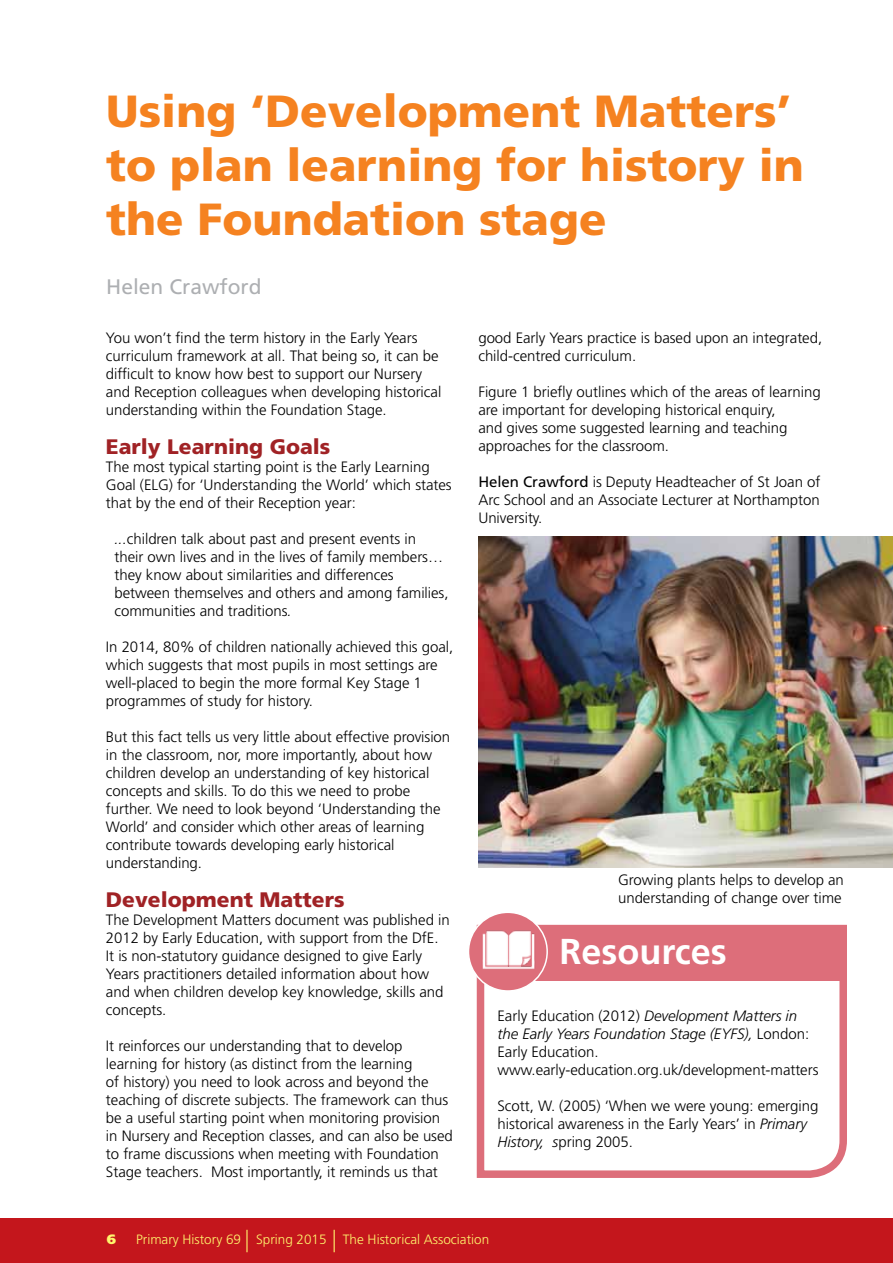
<style>
.page{position:relative;width:893px;height:1263px;background:#fff}
.page>*{position:absolute;margin:0;border:0;box-sizing:border-box;transform-origin:0 0}
.t1{font:900 45px/54px "Frutiger LT Std";color:#f58220}
.t2{font:700 36px "Frutiger LT Std";color:#fff}
.t3{font:900 21px "Frutiger LT Std";color:#a02225}
.t4{font:21px "Frutiger LT Std";color:#adafb2}
.t5{font:300 15px/18px "Frutiger LT Std";letter-spacing:-.005em;color:#000}
.t6{font:300 13.5px "Frutiger LT Std";color:#fff56d}
.t7{font:900 13.5px "Frutiger LT Std";color:#fff56d}
.s1{font-style:italic}
.s2{font-weight:400}
</style>
<div class="page">
<div style="left:0;top:1218px;width:893px;height:45px;background:#c4161c"></div>
<hr style="left:246px;top:1230px;width:2px;height:22px;background:#fff56d">
<svg style="left:334px;top:1230px;width:1px;height:22px"></svg>
<svg style="left:476px;top:924px;width:371px;height:254px"></svg>
<div style="left:480px;top:928px;width:363px;height:53px;background:#dd6e7a"></div>
<svg style="left:468px;top:912px;width:79px;height:79px"></svg>
<div style="left:468px;top:911px;width:80px;height:81px;border:2px solid #fff;border-radius:50%"></div>
<img style="left:472px;top:913px;width:72px;height:69px">
<img style="left:478px;top:537px;width:415px;height:330px">
<h1 class="t1" style="left:106px;top:84px;width:699px">Using ‘Development Matters’ to plan learning for history in the Foundation stage</h1>
<h3 class="t4" style="left:106px;top:275px;width:157px">Helen Crawford</h3>
<p class="t5" style="left:106px;top:329px;width:337px">You won’t find the term history in the Early Years curriculum framework at all. That being so, it can be difficult to know how best to support our Nursery and Reception colleagues when developing historical understanding within the Foundation Stage.</p>
<h3 class="t3" style="left:106px;top:434px;width:226px">Early Learning Goals</h3>
<p class="t5" style="left:106px;top:458px;width:347px">The most typical starting point is the Early Learning<br>Goal (ELG) for ‘Understanding the World’ which states that by the end of their Reception year:</p>
<p class="t5" style="left:114px;top:530px;width:336px"><span class="s1">...</span>children talk about past and present events in their own lives and in the lives of family members… they know about similarities and differences between themselves and others and among families, communities and traditions<span class="s1">.</span></p>
<p class="t5" style="left:106px;top:638px;width:349px">In 2014, 80% of children nationally achieved this goal, which suggests that most pupils in most settings are well-placed to begin the more formal Key Stage 1 programmes of study for history.</p>
<p class="t5" style="left:106px;top:728px;width:346px">But this fact tells us very little about effective provision in the classroom, nor, more importantly, about how children develop an understanding of key historical concepts and skills. To do this we need to probe further. We need to look beyond ‘Understanding the World’ and consider which other areas of learning contribute towards developing early historical understanding.</p>
<h3 class="t3" style="left:106px;top:887px;width:240px">Development Matters</h3>
<p class="t5" style="left:106px;top:911px;width:345px">The Development Matters document was published in 2012 by Early Education, with support from the DfE.<br>It is non-statutory guidance designed to give Early Years practitioners detailed information about how and when children develop key knowledge, skills and concepts.</p>
<p class="t5" style="left:106px;top:1037px;width:348px">It reinforces our understanding that to develop learning for history (as distinct from the learning<br>of history) you need to look across and beyond the teaching of discrete subjects. The framework can thus be a useful starting point when monitoring provision in Nursery and Reception classes, and can also be used to frame discussions when meeting with Foundation Stage teachers. Most importantly, it reminds us that</p>
<p class="t5" style="left:478px;top:329px;width:345px">good Early Years practice is based upon an integrated, child-centred curriculum.</p>
<p class="t5" style="left:478px;top:383px;width:344px">Figure 1 briefly outlines which of the areas of learning are important for developing historical enquiry,<br>and gives some suggested learning and teaching approaches for the classroom.</p>
<p class="t5" style="left:478px;top:473px;width:344px;text-align:justify"><span class="s2">Helen Crawford</span> is Deputy Headteacher of St Joan of Arc School and an Associate Lecturer at Northampton University.</p>
<p class="t5" style="left:618px;top:871px;width:227px">Growing plants helps to develop an understanding of change over time</p>
<h2 class="t2" style="left:559px;top:930px;width:169px">Resources</h2>
<p class="t5" style="left:497px;top:1007px;width:322px">Early Education (2012) <span class="s1">Development Matters in the Early Years Foundation Stage (EYFS),</span> London:<br>Early Education. www.early-education.org.uk/development-matters</p>
<p class="t5" style="left:497px;top:1097px;width:322px">Scott, W. (2005) ‘When we were young: emerging historical awareness in the Early Years’ in <span class="s1">Primary<br>History, s</span>pring 2005.</p>
<p class="t7" style="left:107px;top:1231px;width:11px">6</p>
<p class="t6" style="left:136px;top:1232px;width:355px">Primary History 69 Spring 2015 The Historical Association</p>
</div>
